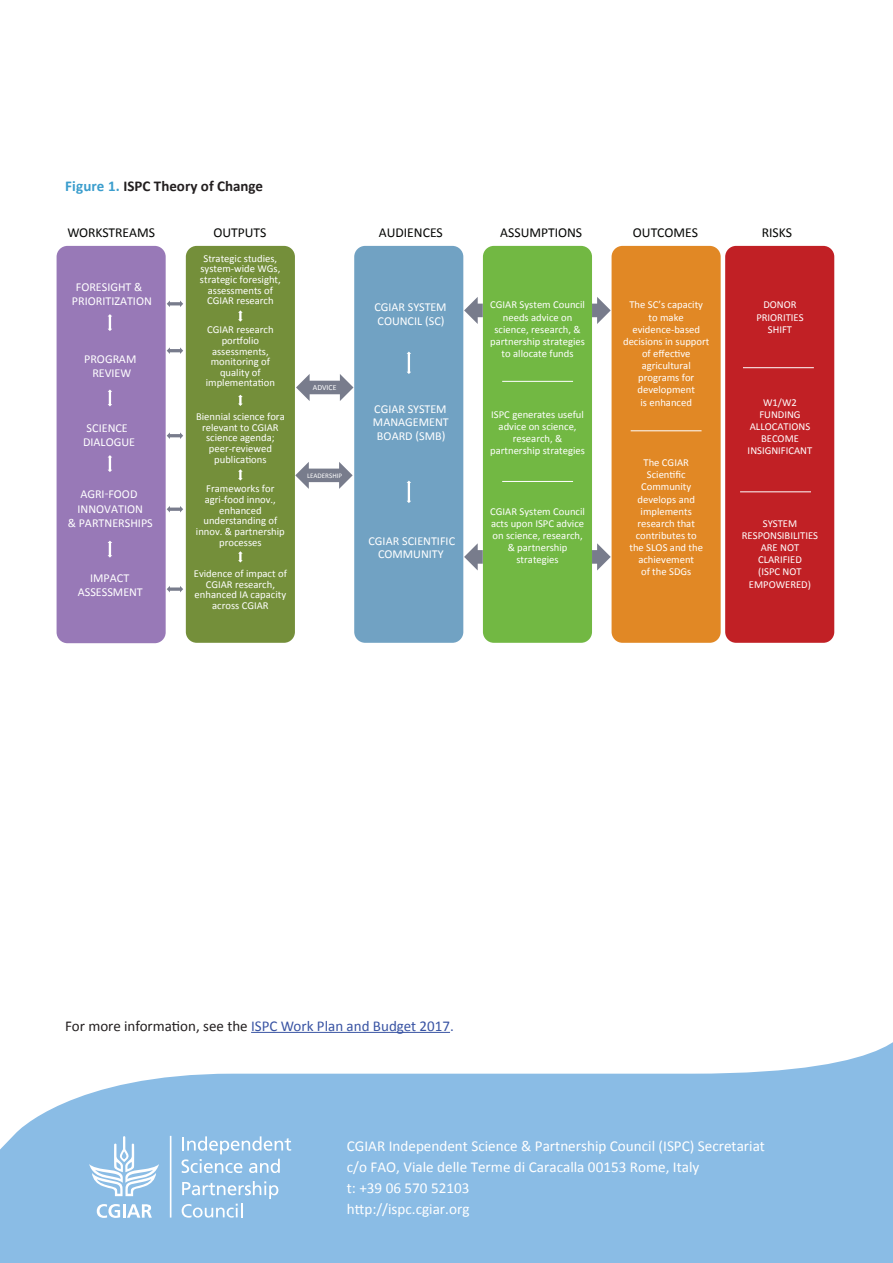
<style>
.page{position:relative;width:893px;height:1263px;background:#fff}
.page>*{position:absolute;margin:0;border:0;box-sizing:border-box;transform-origin:0 0}
.t1{font:15.15px/21.1px "Calibri";color:#fff}
.t2{font:15px "Calibri";color:#3853a3}
.t3{font:700 15px "Calibri";color:#231f20}
.t4{font:13.65px "Calibri";color:#050604}
.t5{font:12.15px/13.5px "Calibri";color:#fff;text-align:center}
.t6{font:10.65px/12.1px "Calibri";color:#fff;text-align:center}
.t7{font:7.8px "Calibri";letter-spacing:-.005em;color:#fff}
.t8{font:7.05px "Calibri";color:#fff}
.s1{color:#3a9dcd}
.s2{color:#231f20}
</style>
<div class="page">
<svg style="left:0;top:1031px;width:893px;height:232px;fill:#8abce5"></svg>
<svg style="left:89px;top:1136px;width:70px;height:60px"></svg>
<svg style="left:97px;top:1204px;width:55px;height:14px"></svg>
<svg style="left:182px;top:1136px;width:109px;height:37px;background:#a3caea"></svg>
<svg style="left:182px;top:1181px;width:96px;height:36px;background:#9fc8e9"></svg>
<hr style="left:170px;top:1136px;width:1px;height:81px;background:#fff">
<hr style="left:251px;top:1032px;width:199px;height:1px;background:#3853a3">
<div style="left:57px;top:246px;width:109px;height:397px;background:#9879b7;border-radius:11px"></div>
<div style="left:186px;top:246px;width:109px;height:397px;background:#748f3a;border-radius:11px"></div>
<div style="left:354px;top:246px;width:109px;height:397px;background:#71a2c3;border-radius:11px"></div>
<div style="left:483px;top:246px;width:109px;height:397px;background:#72b843;border-radius:11px"></div>
<div style="left:612px;top:246px;width:109px;height:397px;background:#e18825;border-radius:11px"></div>
<div style="left:725px;top:246px;width:109px;height:397px;background:#c12025;border-radius:11px"></div>
<svg style="left:295px;top:462px;width:58px;height:27px"></svg>
<svg style="left:296px;top:374px;width:57px;height:27px"></svg>
<svg style="left:167px;top:347px;width:16px;height:7px"></svg>
<svg style="left:167px;top:432px;width:16px;height:7px"></svg>
<svg style="left:167px;top:506px;width:16px;height:6px"></svg>
<svg style="left:167px;top:586px;width:16px;height:6px"></svg>
<svg style="left:108px;top:389px;width:4px;height:17px"></svg>
<svg style="left:108px;top:541px;width:4px;height:17px"></svg>
<svg style="left:108px;top:314px;width:4px;height:17px"></svg>
<svg style="left:108px;top:455px;width:4px;height:17px"></svg>
<svg style="left:167px;top:301px;width:16px;height:6px"></svg>
<svg style="left:238px;top:551px;width:5px;height:11px"></svg>
<svg style="left:238px;top:395px;width:5px;height:11px"></svg>
<svg style="left:238px;top:310px;width:5px;height:12px"></svg>
<svg style="left:238px;top:469px;width:5px;height:12px"></svg>
<svg style="left:407px;top:352px;width:4px;height:22px"></svg>
<svg style="left:407px;top:481px;width:4px;height:22px"></svg>
<svg style="left:592px;top:297px;width:19px;height:27px"></svg>
<svg style="left:592px;top:543px;width:19px;height:27px"></svg>
<svg style="left:464px;top:297px;width:19px;height:27px"></svg>
<svg style="left:464px;top:543px;width:19px;height:27px"></svg>
<hr style="left:631px;top:430px;width:71px;height:1px;background:#fff">
<hr style="left:743px;top:367px;width:71px;height:1px;background:#fff">
<hr style="left:502px;top:381px;width:71px;height:1px;background:#fff">
<hr style="left:740px;top:491px;width:71px;height:1px;background:#fff">
<hr style="left:502px;top:481px;width:71px;height:1px;background:#fff">
<h2 class="t3" style="left:65px;top:176px;width:199px"><span class="s1">Figure 1.</span> ISPC Theory of Change</h2>
<p class="t4" style="left:67px;top:224px;width:89px">WORKSTREAMS</p>
<p class="t5" style="left:72px;top:280px;width:82px">FORESIGHT &amp;<br>PRIORITIZATION</p>
<p class="t5" style="left:84px;top:351px;width:54px;line-height:14.5px">PROGRAM<br>REVIEW</p>
<p class="t5" style="left:83px;top:421px;width:54px;text-align:left">SCIENCE<br>DIALOGUE</p>
<p class="t5" style="left:68px;top:486px;width:87px;line-height:14.5px">AGRI-FOOD<br>INNOVATION<br>&amp; PARTNERSHIPS</p>
<p class="t5" style="left:78px;top:571px;width:67px">IMPACT<br>ASSESSMENT</p>
<p class="t4" style="left:213px;top:224px;width:55px">OUTPUTS</p>
<p class="t4" style="left:379px;top:224px;width:66px">AUDIENCES</p>
<p class="t6" style="left:200px;top:252px;width:82px;line-height:10.6px">Strategic studies, system-wide WGs, strategic foresight, assessments of<br>CGIAR research</p>
<p class="t6" style="left:206px;top:324px;width:71px;line-height:10.6px">CGIAR research portfolio assessments, monitoring of quality of implementation</p>
<p class="t6" style="left:196px;top:411px;width:90px;line-height:10.6px">Biennial science fora relevant to CGIAR science agenda; peer-reviewed publications</p>
<p class="t6" style="left:196px;top:483px;width:90px;line-height:10.6px">Frameworks for agri-food innov., enhanced understanding of innov. &amp; partnership processes</p>
<p class="t6" style="left:194px;top:568px;width:95px;line-height:10.6px">Evidence of impact of<br>CGIAR research, enhanced IA capacity across CGIAR</p>
<p class="t7" style="left:313px;top:383px;width:25px">ADVICE</p>
<p class="t8" style="left:307px;top:471px;width:37px">LEADERSHIP</p>
<p class="t5" style="left:374px;top:300px;width:74px;text-align:left">CGIAR SYSTEM<br>COUNCIL (SC)</p>
<p class="t5" style="left:373px;top:401px;width:77px">CGIAR SYSTEM<br>MANAGEMENT<br>BOARD (SMB)</p>
<p class="t5" style="left:369px;top:533px;width:88px">CGIAR SCIENTIFIC<br>COMMUNITY</p>
<p class="t4" style="left:500px;top:224px;width:83px">ASSUMPTIONS</p>
<p class="t4" style="left:633px;top:224px;width:67px">OUTCOMES</p>
<p class="t4" style="left:762px;top:224px;width:32px">RISKS</p>
<p class="t6" style="left:490px;top:298px;width:96px">CGIAR System Council needs advice on science, research, &amp; partnership strategies to allocate funds</p>
<p class="t6" style="left:490px;top:407px;width:96px">ISPC generates useful advice on science, research, &amp; partnership strategies</p>
<p class="t6" style="left:490px;top:505px;width:96px">CGIAR System Council acts upon ISPC advice on science, research, &amp; partnership strategies</p>
<p class="t6" style="left:623px;top:298px;width:88px">The SC’s capacity<br>to make evidence-based decisions in support of effective agricultural programs for development<br>is enhanced</p>
<p class="t6" style="left:629px;top:456px;width:75px">The CGIAR<br>Scientific<br>Community develops and implements research that contributes to the SLOS and the achievement<br>of the SDGs</p>
<p class="t6" style="left:756px;top:298px;width:49px">DONOR<br>PRIORITIES<br>SHIFT</p>
<p class="t6" style="left:748px;top:395px;width:66px">W1/W2<br>FUNDING<br>ALLOCATIONS<br>BECOME<br>INSIGNIFICANT</p>
<p class="t6" style="left:742px;top:517px;width:78px">SYSTEM<br>RESPONSIBILITIES<br>ARE NOT<br>CLARIFIED<br>(ISPC NOT<br>EMPOWERED)</p>
<h2 class="t2" style="left:65px;top:1016px;width:390px"><span class="s2">For more information, see the</span> ISPC Work Plan and Budget 2017.</h2>
<h1 class="t1" style="left:347px;top:1135px;width:420px">CGIAR Independent Science &amp; Partnership Council (ISPC) Secretariat c/o FAO, Viale delle Terme di Caracalla 00153 Rome, Italy<br>t: +39 06 570 52103<br>http://ispc.cgiar.org</h1>
</div>
